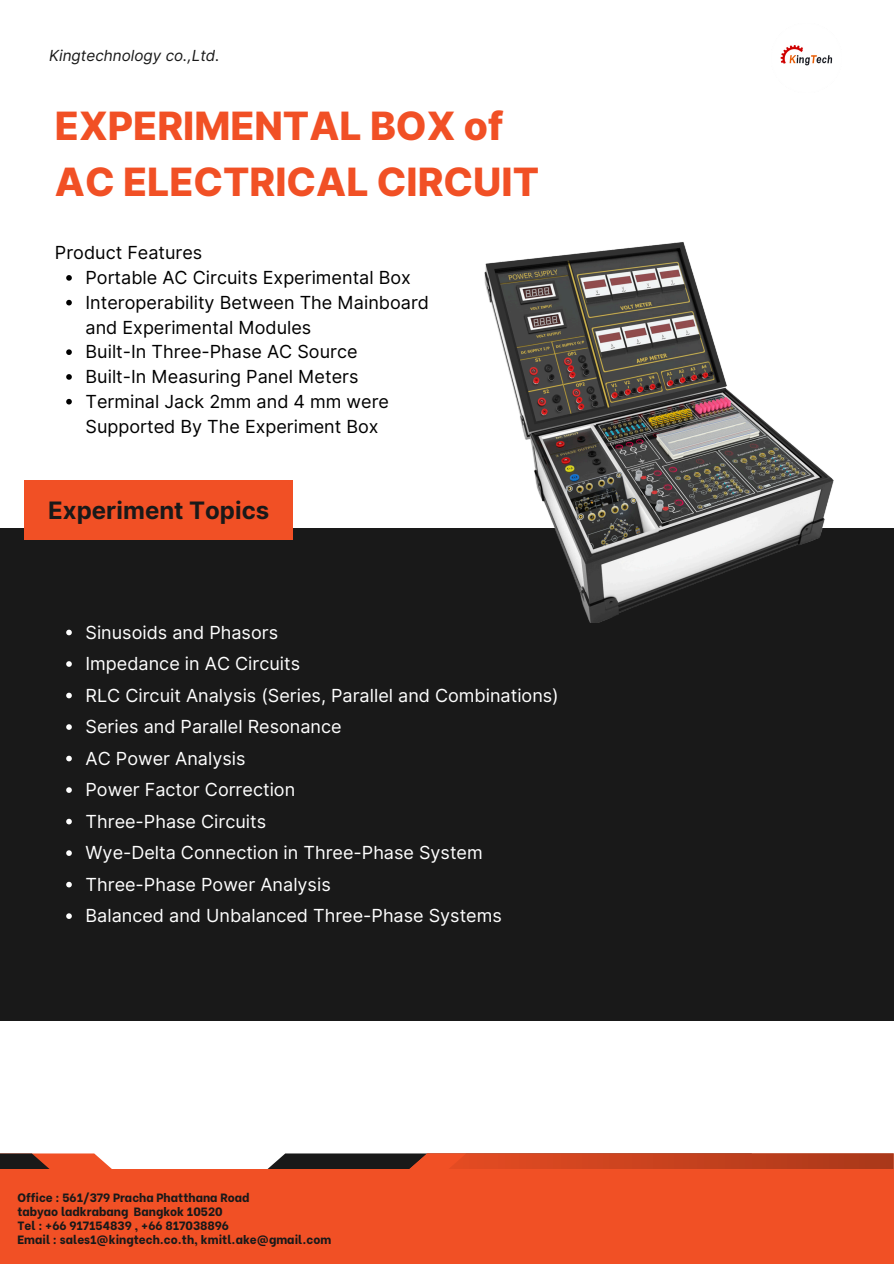
<style>
.page{position:relative;width:894px;height:1264px;background:#fff}
.page>*{position:absolute;margin:0;border:0;box-sizing:border-box;transform-origin:0 0}
.t1{font:800 39px/55.2px "Inter";color:#f15025}
.t2{font:700 24px "Inter";color:#191919}
.t3{font:18px "Inter";color:#fff}
.t4{font:18px/24.8px "Inter";color:#000}
.t5{font:italic 15.3px "Inter";color:#191919}
.t6{font:800 12px "Be Vietnam";color:#191919}
</style>
<div class="page">
<div style="left:0;top:528px;width:893px;height:493px;background:#191919"></div>
<svg style="left:0;top:1153px;width:112px;height:16px;background:#a64e37"></svg>
<svg style="left:267px;top:1153px;width:53px;height:16px"></svg>
<svg style="left:359px;top:1153px;width:533px;height:16px;background:#b64020"></svg>
<div style="left:0;top:1169px;width:893px;height:94px;background:#f15025"></div>
<img style="left:780px;top:45px;width:53px;height:21px">
<div style="left:25px;top:480px;width:268px;height:60px;background:#f15025"></div>
<svg style="left:66px;top:275px;width:6px;height:6px"></svg>
<svg style="left:66px;top:300px;width:6px;height:5px"></svg>
<svg style="left:66px;top:349px;width:6px;height:6px"></svg>
<svg style="left:66px;top:374px;width:6px;height:6px"></svg>
<svg style="left:66px;top:399px;width:6px;height:5px"></svg>
<svg style="left:66px;top:629px;width:6px;height:6px"></svg>
<svg style="left:66px;top:661px;width:6px;height:6px"></svg>
<svg style="left:66px;top:692px;width:6px;height:6px"></svg>
<svg style="left:66px;top:724px;width:6px;height:6px"></svg>
<svg style="left:66px;top:755px;width:6px;height:6px"></svg>
<svg style="left:66px;top:787px;width:6px;height:6px"></svg>
<svg style="left:66px;top:818px;width:6px;height:6px"></svg>
<svg style="left:66px;top:850px;width:6px;height:6px"></svg>
<svg style="left:66px;top:881px;width:6px;height:6px"></svg>
<svg style="left:66px;top:913px;width:6px;height:6px"></svg>
<img style="left:484px;top:242px;width:350px;height:380px">
<p class="t5" style="left:49px;top:46px;width:172px">Kingtechnology co.,Ltd.</p>
<p class="t1" style="left:55px;top:99px;width:485px">EXPERIMENTAL BOX of<br>AC ELECTRICAL CIRCUIT</p>
<p class="t4" style="left:55px;top:240px;width:149px">Product Features</p>
<p class="t4" style="left:85px;top:265px;width:327px">Portable AC Circuits Experimental Box</p>
<p class="t4" style="left:85px;top:290px;width:345px">Interoperability Between The Mainboard and Experimental Modules</p>
<h2 class="t4" style="left:85px;top:339px;width:273px">Built-In Three-Phase AC Source</h2>
<p class="t4" style="left:85px;top:364px;width:274px">Built-In Measuring Panel Meters</p>
<p class="t4" style="left:85px;top:389px;width:305px">Terminal Jack 2mm and 4 mm were<br>Supported By The Experiment Box</p>
<p class="t2" style="left:48px;top:495px;width:222px">Experiment Topics</p>
<p class="t3" style="left:85px;top:621px;width:194px">Sinusoids and Phasors</p>
<p class="t3" style="left:85px;top:653px;width:216px">Impedance in AC Circuits</p>
<p class="t3" style="left:85px;top:684px;width:474px">RLC Circuit Analysis (Series, Parallel and Combinations)</p>
<p class="t3" style="left:85px;top:716px;width:257px">Series and Parallel Resonance</p>
<p class="t3" style="left:85px;top:747px;width:161px">AC Power Analysis</p>
<p class="t3" style="left:85px;top:779px;width:211px">Power Factor Correction</p>
<p class="t3" style="left:85px;top:810px;width:182px">Three-Phase Circuits</p>
<p class="t3" style="left:85px;top:842px;width:398px">Wye-Delta Connection in Three-Phase System</p>
<p class="t3" style="left:85px;top:873px;width:246px">Three-Phase Power Analysis</p>
<p class="t3" style="left:85px;top:905px;width:417px">Balanced and Unbalanced Three-Phase Systems</p>
<p class="t6" style="left:17px;top:1187px;width:233px">Office : 561/379 Pracha Phatthana Road</p>
<h1 class="t6" style="left:17px;top:1201px;width:207px">tabyao ladkrabang Bangkok 10520</h1>
<p class="t6" style="left:17px;top:1215px;width:213px">Tel : +66 917154839 , +66 817038896</p>
<h3 class="t6" style="left:17px;top:1229px;width:315px">Email : sales1@kingtech.co.th, kmitl.ake@gmail.com</h3>
</div>
